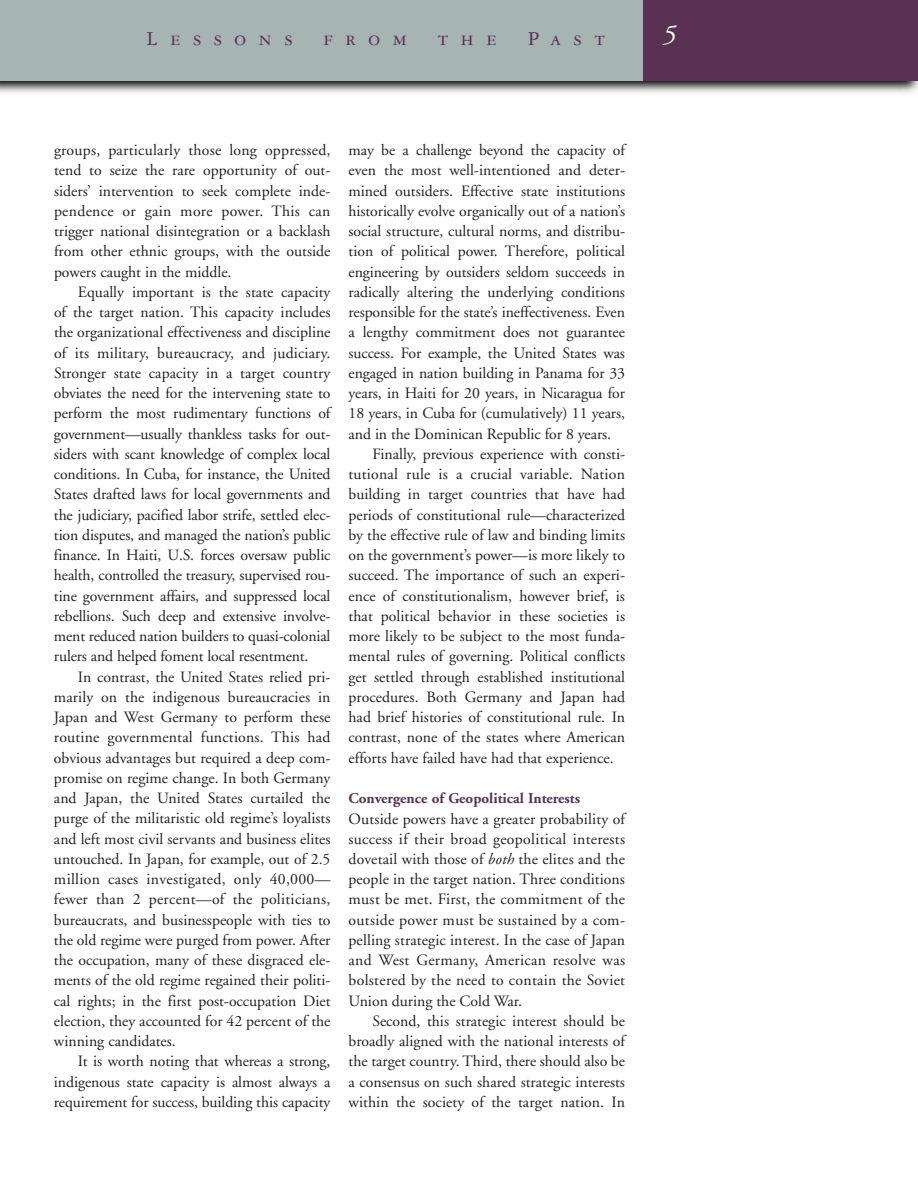
<style>
.page{position:relative;width:918px;height:1188px;background:#fff}
.page>*{position:absolute;margin:0;border:0;box-sizing:border-box;transform-origin:0 0}
.t1{font:italic 27px "Adobe Garamond";color:#fff}
.t2{font:21px "Garamond Three SC";letter-spacing:.6em;color:#593253}
.t3{font:15.75px/20.2px "Adobe Garamond";color:#231f1f;text-align:justify}
.t4{font:700 15px "Adobe Garamond";color:#593253}
.s1{font-style:italic}
</style>
<div class="page">
<img style="left:0;top:81px;width:918px;height:12px">
<div style="left:625px;top:0;width:293px;height:81px;background:#593253"></div>
<div style="left:0;top:0;width:643px;height:81px;background:#a6b4b4"></div>
<h2 class="t2" style="left:147px;top:31px;width:147px">Lessons</h2>
<h2 class="t2" style="left:323px;top:31px;width:85px">from</h2>
<h2 class="t2" style="left:438px;top:31px;width:61px">the</h2>
<h2 class="t2" style="left:528px;top:31px;width:79px">Past</h2>
<h1 class="t1" style="left:663px;top:23px;width:15px">5</h1>
<p class="t3" style="left:54px;top:142px;width:278px">groups, particularly those long oppressed, tend to seize the rare opportunity of out&shy;siders’ intervention to seek complete inde&shy;pendence or gain more power. This can trigger national disintegration or a backlash from other ethnic groups, with the outside powers caught in the middle.</p>
<p class="t3" style="left:54px;top:283px;width:278px;text-indent:24px">Equally important is the state capacity of the target nation. This capacity includes the organizational effectiveness and discipline of its military, bureaucracy, and judiciary.<br>Stronger state capacity in a target country obviates the need for the intervening state to perform the most rudimentary functions of government—usually thankless tasks for out&shy;siders with scant knowledge of complex local conditions. In Cuba, for instance, the United States drafted laws for local governments and the judiciary, pacified labor strife, settled elec&shy;tion disputes, and managed the nation’s public finance. In Haiti, U.S. forces oversaw public health, controlled the treasury, supervised rou&shy;tine government affairs, and suppressed local rebellions. Such deep and extensive involve&shy;ment reduced nation builders to quasi-colonial rulers and helped foment local resentment.</p>
<p class="t3" style="left:54px;top:668px;width:278px;text-indent:24px">In contrast, the United States relied pri&shy;marily on the indigenous bureaucracies in Japan and West Germany to perform these routine governmental functions. This had obvious advantages but required a deep com&shy;promise on regime change. In both Germany and Japan, the United States curtailed the purge of the militaristic old regime’s loyalists and left most civil servants and business elites untouched. In Japan, for example, out of 2.5 million cases investigated, only 40,000— fewer than 2 percent—of the politicians, bureaucrats, and businesspeople with ties to the old regime were purged from power. After the occupation, many of these disgraced ele&shy;ments of the old regime regained their politi&shy;cal rights; in the first post-occupation Diet election, they accounted for 42 percent of the winning candidates.</p>
<p class="t3" style="left:54px;top:1053px;width:278px;text-indent:24px">It is worth noting that whereas a strong, indigenous state capacity is almost always a requirement for success, building this capacity</p>
<p class="t3" style="left:349px;top:142px;width:278px">may be a challenge beyond the capacity of</p>
<p class="t3" style="left:349px;top:162px;width:278px">even the most well-intentioned and deter-</p>
<p class="t3" style="left:349px;top:182px;width:278px">mined outsiders. Effective state institutions</p>
<p class="t3" style="left:349px;top:202px;width:278px">historically evolve organically out of a nation’s</p>
<p class="t3" style="left:349px;top:223px;width:278px">social structure, cultural norms, and distribu-</p>
<p class="t3" style="left:349px;top:243px;width:278px">tion of political power. Therefore, political</p>
<p class="t3" style="left:349px;top:263px;width:278px">engineering by outsiders seldom succeeds in</p>
<p class="t3" style="left:349px;top:283px;width:278px">radically altering the underlying conditions</p>
<p class="t3" style="left:349px;top:304px;width:278px">responsible for the state’s ineffectiveness. Even</p>
<p class="t3" style="left:349px;top:324px;width:278px">a lengthy commitment does not guarantee</p>
<p class="t3" style="left:349px;top:344px;width:278px">success. For example, the United States was</p>
<p class="t3" style="left:349px;top:364px;width:278px">engaged in nation building in Panama for 33</p>
<p class="t3" style="left:349px;top:385px;width:278px">years, in Haiti for 20 years, in Nicaragua for</p>
<p class="t3" style="left:349px;top:405px;width:278px">18 years, in Cuba for (cumulatively) 11 years,</p>
<p class="t3" style="left:349px;top:425px;width:264px">and in the Dominican Republic for 8 years.</p>
<p class="t3" style="left:373px;top:445px;width:254px">Finally, previous experience with consti-</p>
<p class="t3" style="left:349px;top:466px;width:278px">tutional rule is a crucial variable. Nation</p>
<p class="t3" style="left:349px;top:486px;width:278px">building in target countries that have had</p>
<p class="t3" style="left:349px;top:506px;width:278px">periods of constitutional rule—characterized</p>
<p class="t3" style="left:349px;top:526px;width:278px">by the effective rule of law and binding limits</p>
<p class="t3" style="left:349px;top:547px;width:278px">on the government’s power—is more likely to</p>
<p class="t3" style="left:349px;top:567px;width:278px">succeed. The importance of such an experi-</p>
<p class="t3" style="left:349px;top:587px;width:278px">ence of constitutionalism, however brief, is</p>
<p class="t3" style="left:349px;top:607px;width:278px">that political behavior in these societies is</p>
<p class="t3" style="left:349px;top:628px;width:278px">more likely to be subject to the most funda-</p>
<p class="t3" style="left:349px;top:648px;width:278px">mental rules of governing. Political conflicts</p>
<p class="t3" style="left:349px;top:668px;width:278px">get settled through established institutional</p>
<p class="t3" style="left:349px;top:688px;width:278px">procedures. Both Germany and Japan had</p>
<p class="t3" style="left:349px;top:709px;width:278px">had brief histories of constitutional rule. In</p>
<p class="t3" style="left:349px;top:729px;width:278px">contrast, none of the states where American</p>
<p class="t3" style="left:349px;top:749px;width:267px">efforts have failed have had that experience.</p>
<p class="t4" style="left:349px;top:792px;width:233px">Convergence of Geopolitical Interests</p>
<p class="t3" style="left:349px;top:810px;width:278px">Outside powers have a greater probability of success if their broad geopolitical interests dovetail with those of <span class="s1">both</span> the elites and the people in the target nation. Three conditions must be met. First, the commitment of the outside power must be sustained by a com&shy;pelling strategic interest. In the case of Japan and West Germany, American resolve was bolstered by the need to contain the Soviet Union during the Cold War.</p>
<p class="t3" style="left:349px;top:1012px;width:278px;text-indent:24px">Second, this strategic interest should be broadly aligned with the national interests of the target country. Third, there should also be a consensus on such shared strategic interests within the society of the target nation. In</p>
</div>
